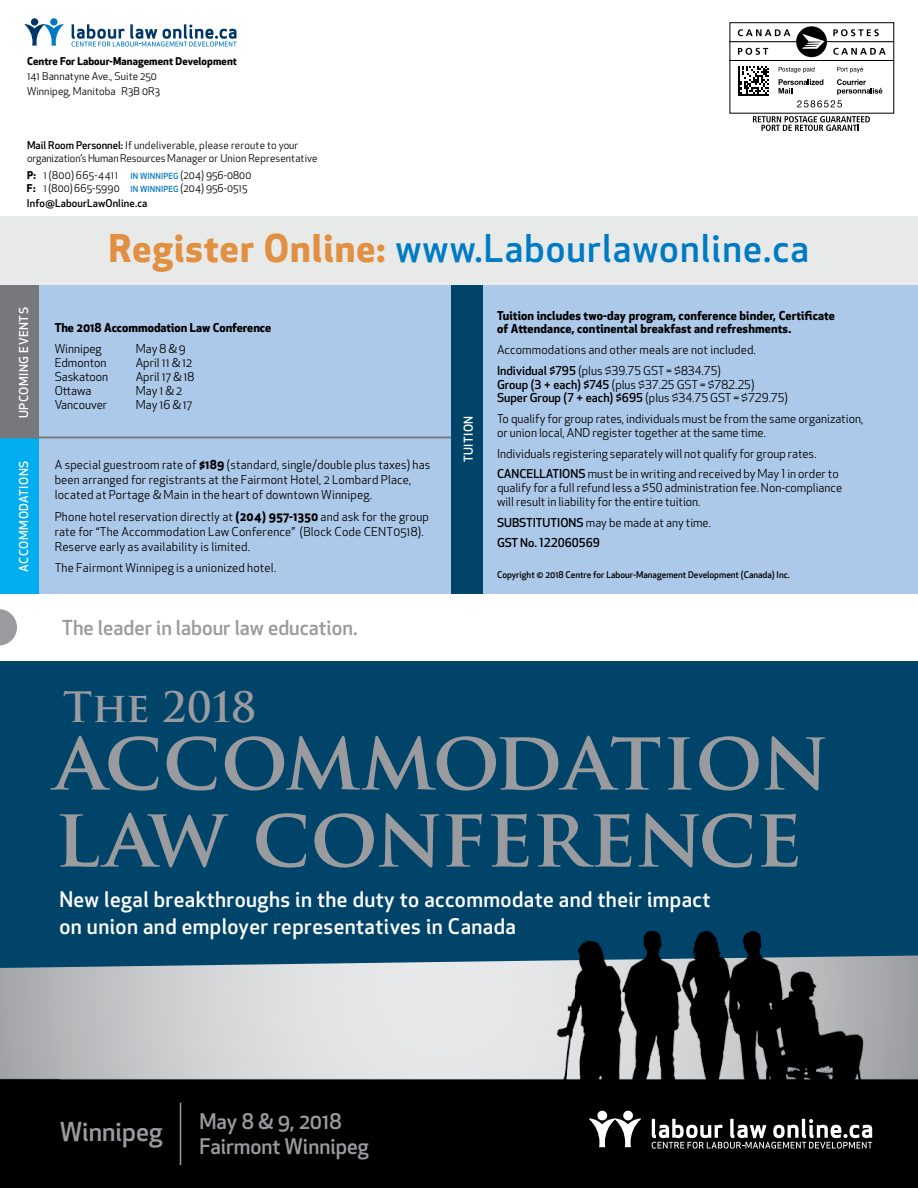
<style>
.page{position:relative;width:918px;height:1188px;background:#fff}
.page>*{position:absolute;margin:0;border:0;box-sizing:border-box;transform-origin:0 0}
.t1{font:700 81.45px/76.9px "Trajan Pro";letter-spacing:-.01em;color:#999b9e}
.t2{font:700 40.8px "Trajan Pro";letter-spacing:-.04em;color:#999b9e}
.t3{font:500 37.35px "Apex New";letter-spacing:.03em;color:#007bc3}
.t4{font:500 25.5px "Apex New";color:#999b9e}
.t5{font:500 21px/27px "Apex New";letter-spacing:.02em;color:#fff}
.t6{font:500 21px/25.2px "Apex New";color:#999b9e}
.t7{font:500 20.25px "Apex New";color:#999b9e}
.t8{font:12px/15px "Apex New";color:#000}
.t9{font:700 12px/13.8px "Apex New";letter-spacing:.01em;color:#000}
.t10{font:500 12px/20.7px "Apex New";color:#000}
.t11{font:500 12px "Apex New";letter-spacing:.04em;color:#fff}
.t12{font:10.5px/12.6px "Apex New";letter-spacing:.01em;color:#000}
.t13{font:700 10.5px "Apex New";letter-spacing:.01em;color:#000}
.t14{font:500 10.5px "Apex New";letter-spacing:.01em;color:#000}
.t15{font:500 9px "Apex New";color:#000}
.s1{font-weight:500}
.s2{font-weight:700}
.s3{font-weight:500;font-size:8.25px;color:#007bc3}
.s4{font-weight:700;color:#e19042}
.s5{font-weight:400}
</style>
<div class="page">
<div style="left:0;top:662px;width:918px;height:312px;background:#00446a"></div>
<img style="left:0;top:930px;width:918px;height:258px">
<hr style="left:180px;top:1103px;width:1px;height:62px;background:#999b9e">
<div style="left:597px;top:1111px;width:10px;height:9px;background:#fff;border-radius:50%"></div>
<svg style="left:589px;top:1118px;width:52px;height:29px"></svg>
<div style="left:623px;top:1111px;width:10px;height:9px;background:#fff;border-radius:50%"></div>
<svg style="left:652px;top:1119px;width:220px;height:30px"></svg>
<div style="left:0;top:216px;width:918px;height:69px;background:#e8e9e9"></div>
<svg style="left:0;top:609px;width:17px;height:37px"></svg>
<div style="left:0;top:285px;width:918px;height:309px;background:#adc9e9"></div>
<div style="left:31px;top:18px;width:7px;height:8px;background:#003768;border-radius:50%"></div>
<svg style="left:25px;top:24px;width:38px;height:22px"></svg>
<div style="left:50px;top:18px;width:8px;height:8px;background:#0079c1;border-radius:50%"></div>
<svg style="left:72px;top:24px;width:165px;height:23px"></svg>
<div style="left:0;top:285px;width:39px;height:153px;background:#77787b"></div>
<div style="left:451px;top:285px;width:32px;height:309px;background:#00446a"></div>
<div style="left:0;top:437px;width:39px;height:157px;background:#00aeef"></div>
<hr style="left:0;top:436px;width:451px;height:2px;background:#77787b">
<svg style="left:729px;top:22px;width:166px;height:109px"></svg>
<p class="t13" style="left:27px;top:53px;width:212px">Centre For Labour-Management Development</p>
<p class="t12" style="left:27px;top:68px;width:135px;line-height:15px">141 Bannatyne Ave., Suite 250<br>Winnipeg, Manitoba R3B 0R3</p>
<p class="t12" style="left:27px;top:139px;width:292px"><span class="s1">Mail Room Personnel:</span> If undeliverable, please reroute to your organization’s Human Resources Manager or Union Representative</p>
<p class="t12" style="left:27px;top:168px;width:226px;line-height:13.5px"><span class="s2">P:</span> 1 (800) 665-4411 <span class="s3">IN WINNIPEG</span> (204) 956-0800<br><span class="s2">F:</span> 1 (800) 665-5990 <span class="s3">IN WINNIPEG</span> (204) 956-0515</p>
<p class="t14" style="left:27px;top:197px;width:122px">Info@LabourLawOnline.ca</p>
<h3 class="t3" style="left:109px;top:224px;width:702px"><span class="s4">Register Online:</span> www.Labourlawonline.ca</h3>
<p class="t11" style="left:16px;top:418px;width:112px;rotate:-90deg">UPCOMING EVENTS</p>
<p class="t9" style="left:497px;top:308px;width:340px">Tuition includes two-day program, conference binder, Certificate of Attendance, continental breakfast and refreshments.</p>
<p class="t9" style="left:55px;top:321px;width:218px">The 2018 Accommodation Law Conference</p>
<p class="t8" style="left:55px;top:341px;width:48px">Winnipeg</p>
<p class="t8" style="left:136px;top:341px;width:52px">May 8 &amp; 9</p>
<p class="t8" style="left:55px;top:355px;width:53px">Edmonton</p>
<p class="t8" style="left:136px;top:355px;width:58px">April 11 &amp; 12</p>
<p class="t8" style="left:55px;top:369px;width:55px">Saskatoon</p>
<p class="t8" style="left:136px;top:369px;width:60px">April 17 &amp; 18</p>
<p class="t8" style="left:55px;top:383px;width:38px">Ottawa</p>
<p class="t8" style="left:136px;top:383px;width:48px">May 1 &amp; 2</p>
<p class="t8" style="left:55px;top:397px;width:54px">Vancouver</p>
<p class="t8" style="left:136px;top:397px;width:58px">May 16 &amp; 17</p>
<p class="t8" style="left:497px;top:339px;width:260px;line-height:20.7px">Accommodations and other meals are not included.<br><span class="s1">Individual $795</span> (plus $39.75 GST = $834.75)</p>
<p class="t8" style="left:497px;top:377px;width:292px;line-height:13.8px"><span class="s1">Group (3 + each) $745</span> (plus $37.25 GST = $782.25)<br><span class="s1">Super Group (7 + each) $695</span> (plus $34.75 GST = $729.75)</p>
<p class="t8" style="left:497px;top:412px;width:368px;line-height:13.8px">To qualify for group rates, individuals must be from the same organization, or union local, AND register together at the same time.</p>
<p class="t8" style="left:497px;top:443px;width:343px;line-height:20.7px">Individuals registering separately will not qualify for group rates.<br><span class="s1">CANCELLATIONS</span> must be in writing and received by May 1 in order to</p>
<p class="t8" style="left:497px;top:481px;width:347px;line-height:13.8px">qualify for a full refund less a $50 administration fee. Non-compliance will result in liability for the entire tuition.</p>
<p class="t10" style="left:497px;top:512px;width:216px">SUBSTITUTIONS <span class="s5">may be made at any time.<br></span>GST No. 122060569</p>
<p class="t11" style="left:460px;top:462px;width:48px;rotate:-90deg">TUITION</p>
<p class="t8" style="left:55px;top:457px;width:377px">A special guestroom rate of <span class="s2">$189</span> (standard, single/double plus taxes) has been arranged for registrants at the Fairmont Hotel, 2 Lombard Place, located at Portage &amp; Main in the heart of downtown Winnipeg.</p>
<p class="t8" style="left:55px;top:509px;width:376px">Phone hotel reservation directly at <span class="s2">(204) 957-1350</span> and ask for the group rate for “The Accommodation Law Conference” (Block Code CENT0518).<br>Reserve early as availability is limited.</p>
<p class="t8" style="left:55px;top:561px;width:223px">The Fairmont Winnipeg is a unionized hotel.</p>
<p class="t11" style="left:16px;top:572px;width:112px;rotate:-90deg">ACCOMMODATIONS</p>
<p class="t15" style="left:497px;top:569px;width:294px">Copyright © 2018 Centre for Labour-Management Development (Canada) Inc.</p>
<h3 class="t7" style="left:62px;top:614px;width:297px">The leader in labour law education.</h3>
<h2 class="t2" style="left:63px;top:682px;width:194px">The 2018</h2>
<h1 class="t1" style="left:55px;top:722px;width:776px">accommodation law conference</h1>
<h3 class="t5" style="left:59px;top:886px;width:653px">New legal breakthroughs in the duty to accommodate and their impact on union and employer representatives in Canada</h3>
<h3 class="t4" style="left:60px;top:1115px;width:104px">Winnipeg</h3>
<h3 class="t6" style="left:199px;top:1108px;width:171px">May 8 &amp; 9, 2018<br>Fairmont Winnipeg</h3>
</div>
